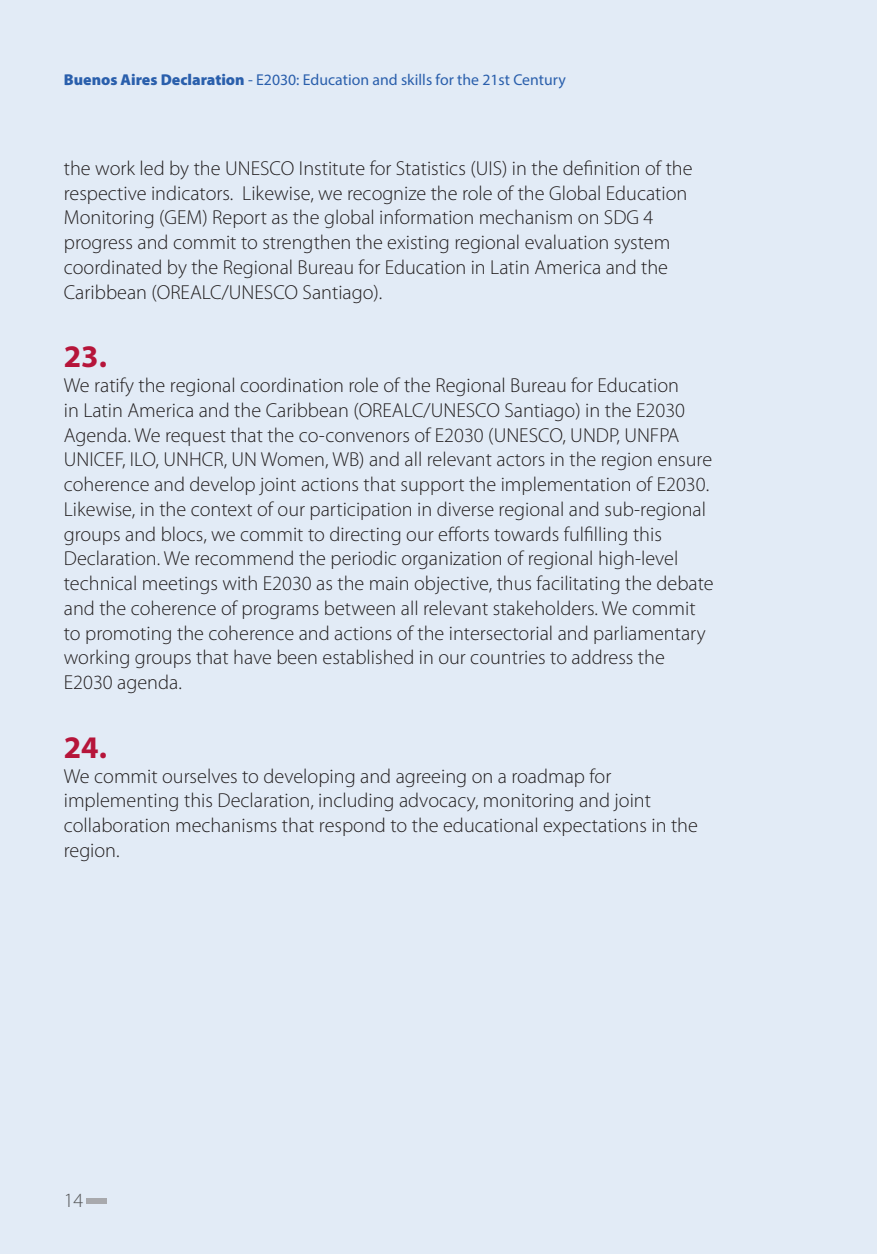
<style>
.page{position:relative;width:877px;height:1254px;background:#fff}
.page>*{position:absolute;margin:0;border:0;box-sizing:border-box;transform-origin:0 0}
.NUMERO_DESTACADO{font:700 31.5px "Myriad Pro";color:#b6153a}
.BASE_TEXTO_ESPAÑOL{font:300 20.25px/24.8px "Myriad Pro";color:#231f20}
.t1{font:300 20.25px "Myriad Pro";color:#57585a}
.t2{font:15.75px "Myriad Pro";color:#2a5fac}
.s1{font-weight:900}
</style>
<div class="page">
<div style="left:0;top:0;width:876px;height:1253px;background:#e2ebf6"></div>
<div style="left:87px;top:1197px;width:20px;height:6px;background:#a8a9ad"></div>
<p class="t2" style="left:64px;top:70px;width:503px"><span class="s1">Buenos Aires Declaration</span> - E2030: Education and skills for the 21st Century</p>
<p class="BASE_TEXTO_ESPAÑOL" style="left:64px;top:155px;width:630px">the work led by the UNESCO Institute for Statistics (UIS) in the definition of the respective indicators. Likewise, we recognize the role of the Global Education Monitoring (GEM) Report as the global information mechanism on SDG 4 progress and commit to strengthen the existing regional evaluation system coordinated by the Regional Bureau for Education in Latin America and the Caribbean (OREALC/UNESCO Santiago).</p>
<p class="NUMERO_DESTACADO" style="left:64px;top:336px;width:45px">23.</p>
<p class="BASE_TEXTO_ESPAÑOL" style="left:64px;top:372px;width:651px">We ratify the regional coordination role of the Regional Bureau for Education<br>in Latin America and the Caribbean (OREALC/UNESCO Santiago) in the E2030<br>Agenda. We request that the co-convenors of E2030 (UNESCO, UNDP, UNFPA UNICEF, ILO, UNHCR, UN Women, WB) and all relevant actors in the region ensure coherence and develop joint actions that support the implementation of E2030.<br>Likewise, in the context of our participation in diverse regional and sub-regional groups and blocs, we commit to directing our efforts towards fulfilling this Declaration. We recommend the periodic organization of regional high-level technical meetings with E2030 as the main objective, thus facilitating the debate and the coherence of programs between all relevant stakeholders. We commit to promoting the coherence and actions of the intersectorial and parliamentary working groups that have been established in our countries to address the E2030 agenda.</p>
<p class="NUMERO_DESTACADO" style="left:64px;top:726px;width:45px">24.</p>
<p class="BASE_TEXTO_ESPAÑOL" style="left:64px;top:763px;width:635px">We commit ourselves to developing and agreeing on a roadmap for implementing this Declaration, including advocacy, monitoring and joint collaboration mechanisms that respond to the educational expectations in the region.</p>
<p class="t1" style="left:64px;top:1187px;width:21px">14</p>
</div>
